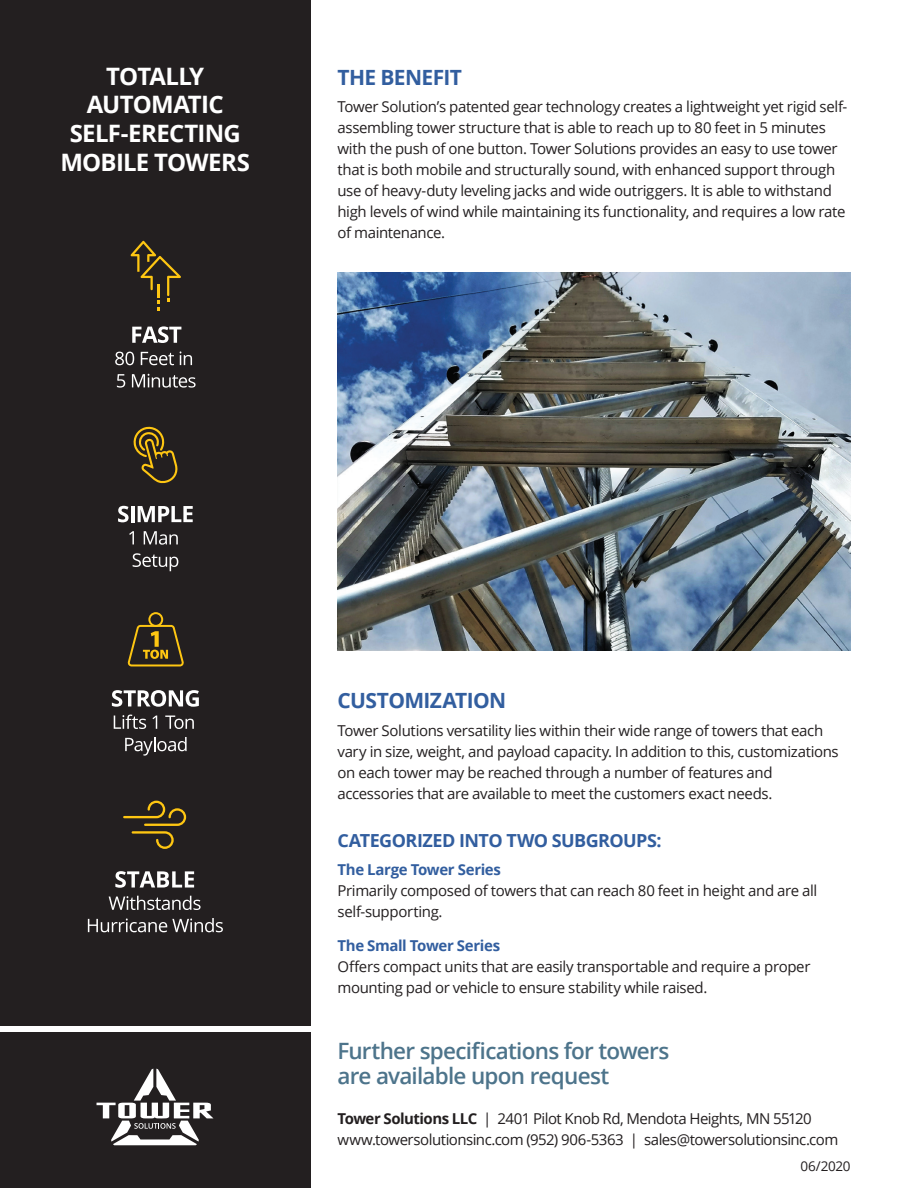
<style>
.page{position:relative;width:918px;height:1188px;background:#fff}
.page>*{position:absolute;margin:0;border:0;box-sizing:border-box;transform-origin:0 0}
.t1{font:700 24px/28.8px "Open Sans";letter-spacing:-.035em;color:#fff;text-align:center}
.t2{font:600 22.5px/25.5px "Open Sans";letter-spacing:-.035em;color:#4d748b}
.t3{font:700 21px "Open Sans";letter-spacing:-.03em;color:#325e9f}
.t4{font:700 18px "Open Sans";letter-spacing:-.03em;color:#325e9f}
.t5{font:15px/21px "Open Sans";letter-spacing:-.025em;color:#231f20}
.t6{font:700 15px "Open Sans";letter-spacing:-.025em;color:#325e9f}
.t7{font:13.5px "Open Sans";letter-spacing:-.025em;color:#231f20}
.s1{font-weight:700}
</style>
<div class="page">
<div style="left:0;top:1033px;width:310px;height:155px;background:#231f20"></div>
<img style="left:338px;top:272px;width:512px;height:378px">
<div style="left:0;top:0;width:310px;height:1026px;background:#231f20"></div>
<svg style="left:118px;top:506px;width:11px;height:16px"></svg>
<hr style="left:131px;top:506px;width:3px;height:16px;background:#fff">
<svg style="left:138px;top:506px;width:55px;height:16px"></svg>
<svg style="left:129px;top:531px;width:5px;height:13px"></svg>
<svg style="left:144px;top:531px;width:34px;height:14px"></svg>
<svg style="left:133px;top:553px;width:45px;height:18px"></svg>
<svg style="left:133px;top:426px;width:45px;height:57px"></svg>
<svg style="left:112px;top:690px;width:87px;height:17px"></svg>
<svg style="left:114px;top:715px;width:32px;height:14px"></svg>
<svg style="left:152px;top:716px;width:5px;height:13px"></svg>
<svg style="left:165px;top:716px;width:29px;height:13px"></svg>
<svg style="left:125px;top:737px;width:62px;height:19px"></svg>
<svg style="left:128px;top:612px;width:56px;height:54px"></svg>
<svg style="left:115px;top:871px;width:79px;height:17px"></svg>
<svg style="left:109px;top:896px;width:92px;height:14px"></svg>
<svg style="left:88px;top:918px;width:135px;height:14px"></svg>
<svg style="left:123px;top:801px;width:63px;height:48px"></svg>
<svg style="left:132px;top:326px;width:49px;height:17px"></svg>
<svg style="left:115px;top:352px;width:19px;height:13px"></svg>
<svg style="left:141px;top:352px;width:33px;height:13px"></svg>
<svg style="left:180px;top:351px;width:12px;height:14px"></svg>
<svg style="left:117px;top:374px;width:8px;height:14px"></svg>
<svg style="left:132px;top:374px;width:64px;height:14px"></svg>
<svg style="left:131px;top:241px;width:50px;height:69px"></svg>
<svg style="left:96px;top:1069px;width:117px;height:76px"></svg>
<h1 class="t1" style="left:60px;top:61px;width:191px">TOTALLY<br>AUTOMATIC<br>SELF-ERECTING<br>MOBILE TOWERS</h1>
<h3 class="t3" style="left:338px;top:62px;width:126px">THE BENEFIT</h3>
<p class="t5" style="left:338px;top:96px;width:511px">Tower Solution’s patented gear technology creates a lightweight yet rigid self&shy;assembling tower structure that is able to reach up to 80 feet in 5 minutes with the push of one button. Tower Solutions provides an easy to use tower that is both mobile and structurally sound, with enhanced support through use of heavy-duty leveling jacks and wide outriggers. It is able to withstand high levels of wind while maintaining its functionality, and requires a low rate of maintenance.</p>
<h3 class="t3" style="left:338px;top:686px;width:170px">CUSTOMIZATION</h3>
<p class="t5" style="left:338px;top:720px;width:503px">Tower Solutions versatility lies within their wide range of towers that each vary in size, weight, and payload capacity. In addition to this, customizations on each tower may be reached through a number of features and accessories that are available to meet the customers exact needs.</p>
<p class="t4" style="left:338px;top:828px;width:326px">CATEGORIZED INTO TWO SUBGROUPS:</p>
<p class="t6" style="left:338px;top:859px;width:165px">The Large Tower Series</p>
<p class="t5" style="left:338px;top:880px;width:481px">Primarily composed of towers that can reach 80 feet in height and are all self-supporting.</p>
<p class="t6" style="left:338px;top:935px;width:164px">The Small Tower Series</p>
<p class="t5" style="left:338px;top:956px;width:474px">Offers compact units that are easily transportable and require a proper mounting pad or vehicle to ensure stability while raised.</p>
<h2 class="t2" style="left:338px;top:1037px;width:333px">Further specifications for towers are available upon request</h2>
<p class="t5" style="left:338px;top:1107px;width:502px"><span class="s1">Tower Solutions LLC</span> | 2401 Pilot Knob Rd, Mendota Heights, MN 55120 www.towersolutionsinc.com (952) 906-5363 | sales@towersolutionsinc.com</p>
<p class="t7" style="left:800px;top:1156px;width:52px">06/2020</p>
</div>
